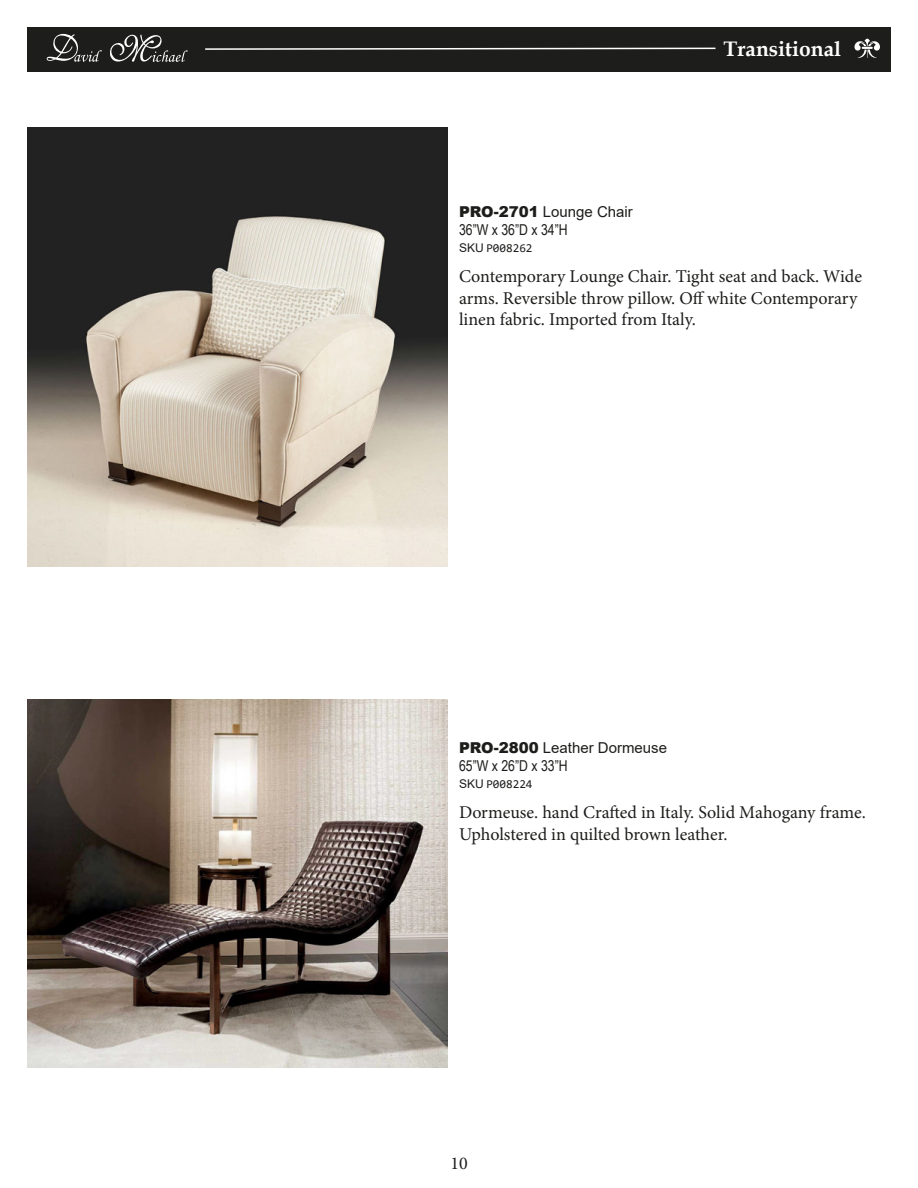
<style>
.page{position:relative;width:918px;height:1188px;background:#fff}
.page>*{position:absolute;margin:0;border:0;box-sizing:border-box;transform-origin:0 0}
.t1{font:700 21px "Book Antiqua";color:#fff}
.t2{font:18px/21.6px "Minion Pro";letter-spacing:-.005em;color:#1d1d1b}
.t3{font:15px "Arial";color:#1d1d1b}
.t4{font:15px "Arial Narrow";color:#1d1d1b}
.t5{font:12px "Consolas";color:#1d1d1b}
.s1{font-weight:900}
.s2{font-family:"Arial"}
</style>
<div class="page">
<div style="left:27px;top:27px;width:864px;height:44px;background:#1d1d1b"></div>
<svg style="left:47px;top:34px;width:55px;height:28px"></svg>
<svg style="left:110px;top:35px;width:78px;height:27px"></svg>
<svg style="left:205px;top:47px;width:511px;height:3px"></svg>
<svg style="left:854px;top:39px;width:26px;height:19px"></svg>
<img style="left:27px;top:128px;width:420px;height:438px">
<img style="left:27px;top:699px;width:420px;height:368px">
<p class="t3" style="left:459px;top:202px;width:175px"><span class="s1">PRO-2701</span> Lounge Chair</p>
<p class="t5" style="left:459px;top:239px;width:75px"><span class="s2">SKU</span> P008262</p>
<p class="t4" style="left:459px;top:219px;width:110px">36”W x 36”D x 34”H</p>
<p class="t1" style="left:723px;top:34px;width:119px">Transitional</p>
<p class="t2" style="left:459px;top:265px;width:404px">Contemporary Lounge Chair. Tight seat and back. Wide arms. Reversible throw pillow. Off white Contemporary linen fabric. Imported from Italy.</p>
<p class="t3" style="left:459px;top:738px;width:210px"><span class="s1">PRO-2800</span> Leather Dormeuse</p>
<p class="t5" style="left:459px;top:776px;width:75px"><span class="s2">SKU</span> P008224</p>
<p class="t4" style="left:459px;top:755px;width:110px">65”W x 26”D x 33”H</p>
<p class="t2" style="left:459px;top:802px;width:408px">Dormeuse. hand Crafted in Italy. Solid Mahogany frame.<br>Upholstered in quilted brown leather.</p>
<p class="t2" style="left:450px;top:1152px;width:19px">10</p>
</div>
